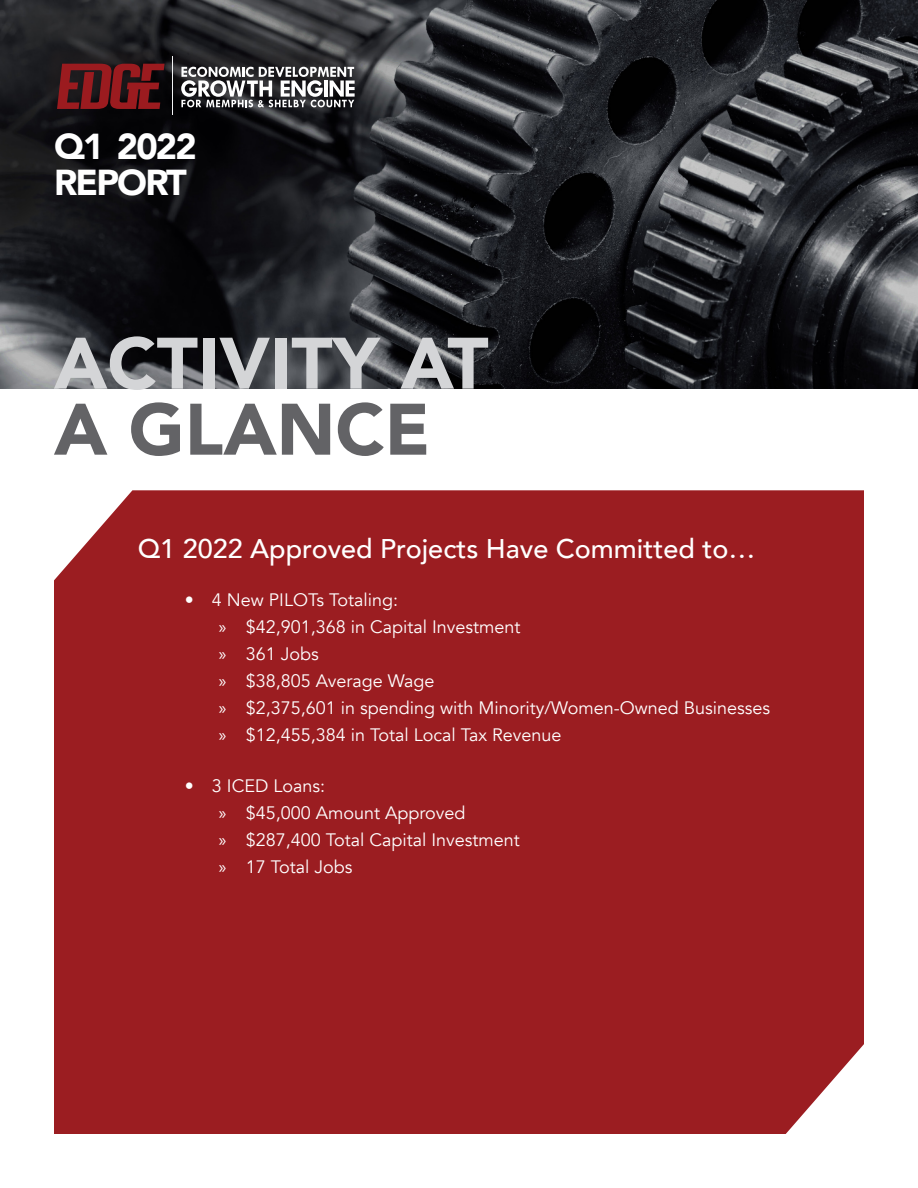
<style>
.page{position:relative;width:918px;height:1188px;background:#fff}
.page>*{position:absolute;margin:0;border:0;box-sizing:border-box;transform-origin:0 0}
.t1{font:900 72px "Avenir";color:#d4d5d7}
.t2{font:900 72px "Avenir";color:#636366}
.t3{font:900 36px "Avenir";letter-spacing:-.05em;color:#fff}
.t4{font:500 27px "Avenir";color:#fff}
.t5{font:18px "Avenir";color:#fff}
.s1{font-family:"Myriad Pro"}
</style>
<div class="page">
<img style="left:0;top:0;width:918px;height:389px">
<div style="left:40px;top:39px;width:313px;height:71px;background:#231f20;opacity:.75"></div>
<svg style="left:57px;top:64px;width:108px;height:45px"></svg>
<svg style="left:181px;top:67px;width:174px;height:40px"></svg>
<hr style="left:172px;top:57px;width:1px;height:58px;background:#f2f3f4">
<div style="left:54px;top:490px;width:810px;height:644px;background:#9b1d21"></div>
<p class="t3" style="left:54px;top:116px;width:144px">Q1 2022</p>
<p class="t3" style="left:54px;top:152px;width:134px">REPORT</p>
<p class="t1" style="left:54px;top:302px;width:436px">ACTIVITY AT</p>
<p class="t2" style="left:54px;top:368px;width:378px">A GLANCE</p>
<p class="t4" style="left:138px;top:526px;width:619px">Q1 2022 Approved Projects Have Committed to…</p>
<p class="t5" style="left:185px;top:589px;width:215px">• 4 New PILOTs Totaling:</p>
<p class="t5" style="left:219px;top:616px;width:303px"><span class="s1">»</span> $42,901,368 in Capital Investment</p>
<p class="t5" style="left:219px;top:643px;width:102px"><span class="s1">»</span> 361 Jobs</p>
<p class="t5" style="left:219px;top:670px;width:217px"><span class="s1">»</span> $38,805 Average Wage</p>
<p class="t5" style="left:219px;top:697px;width:553px"><span class="s1">»</span> $2,375,601 in spending with Minority/Women-Owned Businesses</p>
<p class="t5" style="left:219px;top:724px;width:344px"><span class="s1">»</span> $12,455,384 in Total Local Tax Revenue</p>
<p class="t5" style="left:185px;top:775px;width:142px">• 3 ICED Loans:</p>
<p class="t5" style="left:219px;top:802px;width:248px"><span class="s1">»</span> $45,000 Amount Approved</p>
<p class="t5" style="left:219px;top:829px;width:303px"><span class="s1">»</span> $287,400 Total Capital Investment</p>
<p class="t5" style="left:219px;top:856px;width:135px"><span class="s1">»</span> 17 Total Jobs</p>
</div>
